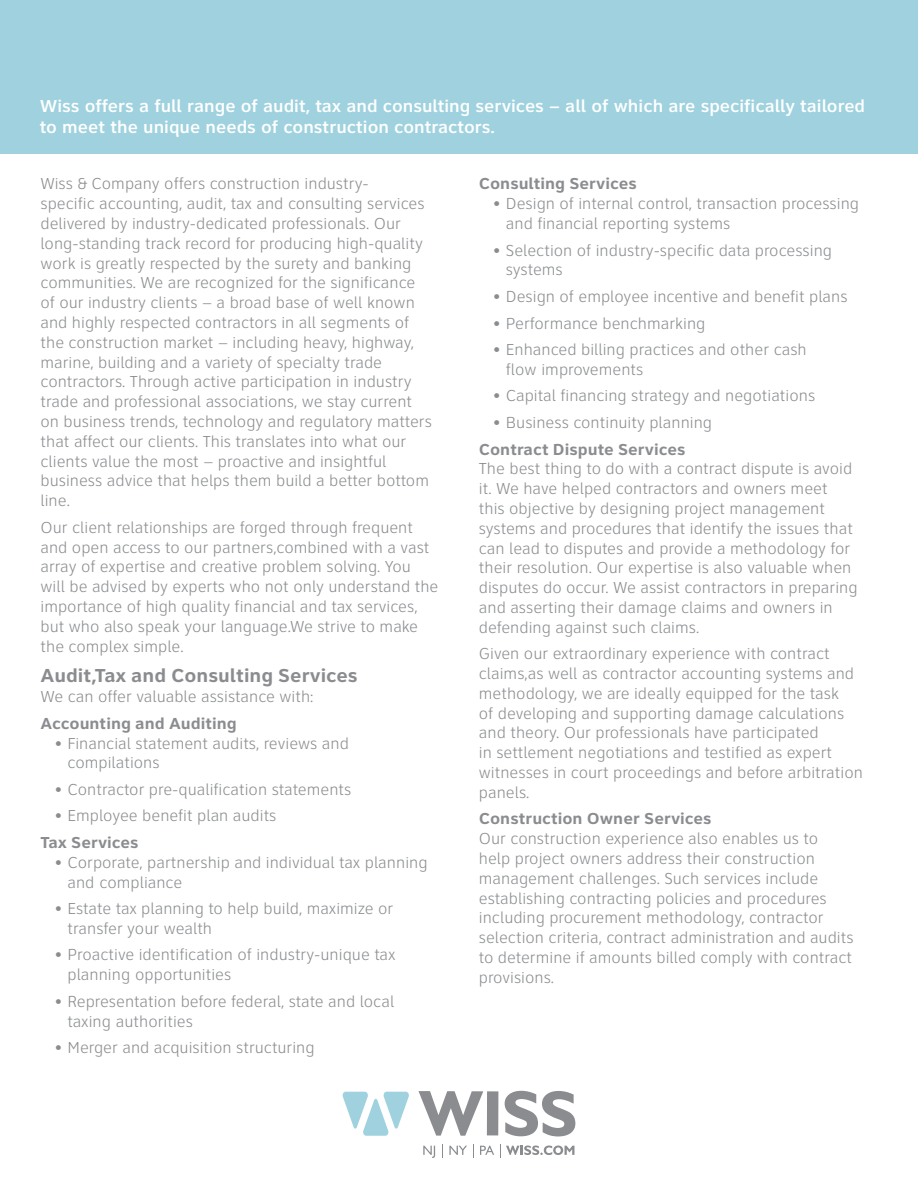
<style>
.page{position:relative;width:918px;height:1188px;background:#fff}
.page>*{position:absolute;margin:0;border:0;box-sizing:border-box;transform-origin:0 0}
.subhead{font:700 19.5px "Clearview Text";color:#8a8c8f}
.intro{font:500 18px/21.6px "Clearview Text";color:#fff}
.body{font:300 16.5px/19.8px "Clearview Text";color:#8a8c8f}
.bullets{font:300 16.5px/19.8px "Clearview Text";color:#8a8c8f}
.small_subhead{font:700 16.5px "Clearview Text";color:#8a8c8f}
</style>
<div class="page">
<svg style="left:419px;top:1091px;width:64px;height:45px"></svg>
<div style="left:487px;top:1091px;width:11px;height:44px;background:#8a8c8f"></div>
<svg style="left:505px;top:1091px;width:70px;height:46px"></svg>
<svg style="left:343px;top:1092px;width:66px;height:44px"></svg>
<svg style="left:423px;top:1146px;width:12px;height:12px"></svg>
<svg style="left:442px;top:1145px;width:1px;height:13px"></svg>
<svg style="left:449px;top:1146px;width:18px;height:9px"></svg>
<svg style="left:473px;top:1145px;width:1px;height:13px"></svg>
<svg style="left:480px;top:1146px;width:14px;height:9px"></svg>
<svg style="left:500px;top:1145px;width:74px;height:13px"></svg>
<div style="left:0;top:0;width:918px;height:153px;background:#9fd2de"></div>
<p class="intro" style="left:40px;top:95px;width:827px">Wiss offers a full range of audit, tax and consulting services – all of which are specifically tailored to meet the unique needs of construction contractors.</p>
<p class="body" style="left:40px;top:174px;width:393px">Wiss &amp; Company offers construction industry-<br>specific accounting, audit, tax and consulting services delivered by industry-dedicated professionals. Our long-standing track record for producing high-quality work is greatly respected by the surety and banking communities. We are recognized for the significance of our industry clients – a broad base of well known and highly respected contractors in all segments of the construction market – including heavy, highway, marine, building and a variety of specialty trade contractors. Through active participation in industry trade and professional associations, we stay current on business trends, technology and regulatory matters that affect our clients. This translates into what our clients value the most – proactive and insightful business advice that helps them build a better bottom line.</p>
<p class="body" style="left:40px;top:518px;width:399px">Our client relationships are forged through frequent and open access to our partners,combined with a vast array of expertise and creative problem solving. You will be advised by experts who not only understand the importance of high quality financial and tax services, but who also speak your language.We strive to make the complex simple.</p>
<p class="subhead" style="left:40px;top:665px;width:319px">Audit,Tax and Consulting Services</p>
<p class="body" style="left:40px;top:687px;width:274px">We can offer valuable assistance with:</p>
<p class="small_subhead" style="left:40px;top:714px;width:198px">Accounting and Auditing</p>
<p class="bullets" style="left:68px;top:733px;width:283px;text-indent:-14px">• Financial statement audits, reviews and compilations</p>
<p class="bullets" style="left:54px;top:780px;width:299px">• Contractor pre-qualification statements</p>
<p class="bullets" style="left:54px;top:806px;width:224px">• Employee benefit plan audits</p>
<p class="small_subhead" style="left:40px;top:833px;width:100px">Tax Services</p>
<p class="bullets" style="left:68px;top:853px;width:362px;text-indent:-14px">• Corporate, partnership and individual tax planning and compliance</p>
<p class="bullets" style="left:68px;top:899px;width:327px;text-indent:-14px">• Estate tax planning to help build, maximize or transfer your wealth</p>
<p class="bullets" style="left:68px;top:945px;width:330px;text-indent:-14px">• Proactive identification of industry-unique tax planning opportunities</p>
<p class="bullets" style="left:68px;top:992px;width:328px;text-indent:-14px">• Representation before federal, state and local taxing authorities</p>
<p class="bullets" style="left:54px;top:1038px;width:262px">• Merger and acquisition structuring</p>
<p class="small_subhead" style="left:479px;top:174px;width:159px">Consulting Services</p>
<p class="bullets" style="left:506px;top:194px;width:355px;text-indent:-14px">• Design of internal control, transaction processing and financial reporting systems</p>
<p class="bullets" style="left:506px;top:240px;width:328px;text-indent:-14px">• Selection of industry-specific data processing systems</p>
<p class="bullets" style="left:492px;top:287px;width:357px">• Design of employee incentive and benefit plans</p>
<p class="bullets" style="left:492px;top:313px;width:215px">• Performance benchmarking</p>
<p class="bullets" style="left:506px;top:340px;width:302px;text-indent:-14px">• Enhanced billing practices and other cash flow improvements</p>
<p class="bullets" style="left:492px;top:386px;width:324px">• Capital financing strategy and negotiations</p>
<p class="bullets" style="left:492px;top:413px;width:221px">• Business continuity planning</p>
<p class="small_subhead" style="left:479px;top:439px;width:208px">Contract Dispute Services</p>
<p class="body" style="left:479px;top:459px;width:380px">The best thing to do with a contract dispute is avoid it. We have helped contractors and owners meet this objective by designing project management systems and procedures that identify the issues that can lead to disputes and provide a methodology for their resolution. Our expertise is also valuable when disputes do occur. We assist contractors in preparing and asserting their damage claims and owners in defending against such claims.</p>
<p class="body" style="left:479px;top:644px;width:386px">Given our extraordinary experience with contract claims,as well as contractor accounting systems and methodology, we are ideally equipped for the task<br>of developing and supporting damage calculations and theory. Our professionals have participated<br>in settlement negotiations and testified as expert witnesses in court proceedings and before arbitration panels.</p>
<p class="small_subhead" style="left:479px;top:809px;width:234px">Construction Owner Services</p>
<p class="body" style="left:479px;top:829px;width:376px">Our construction experience also enables us to help project owners address their construction management challenges. Such services include establishing contracting policies and procedures including procurement methodology, contractor selection criteria, contract administration and audits to determine if amounts billed comply with contract provisions.</p>
</div>
